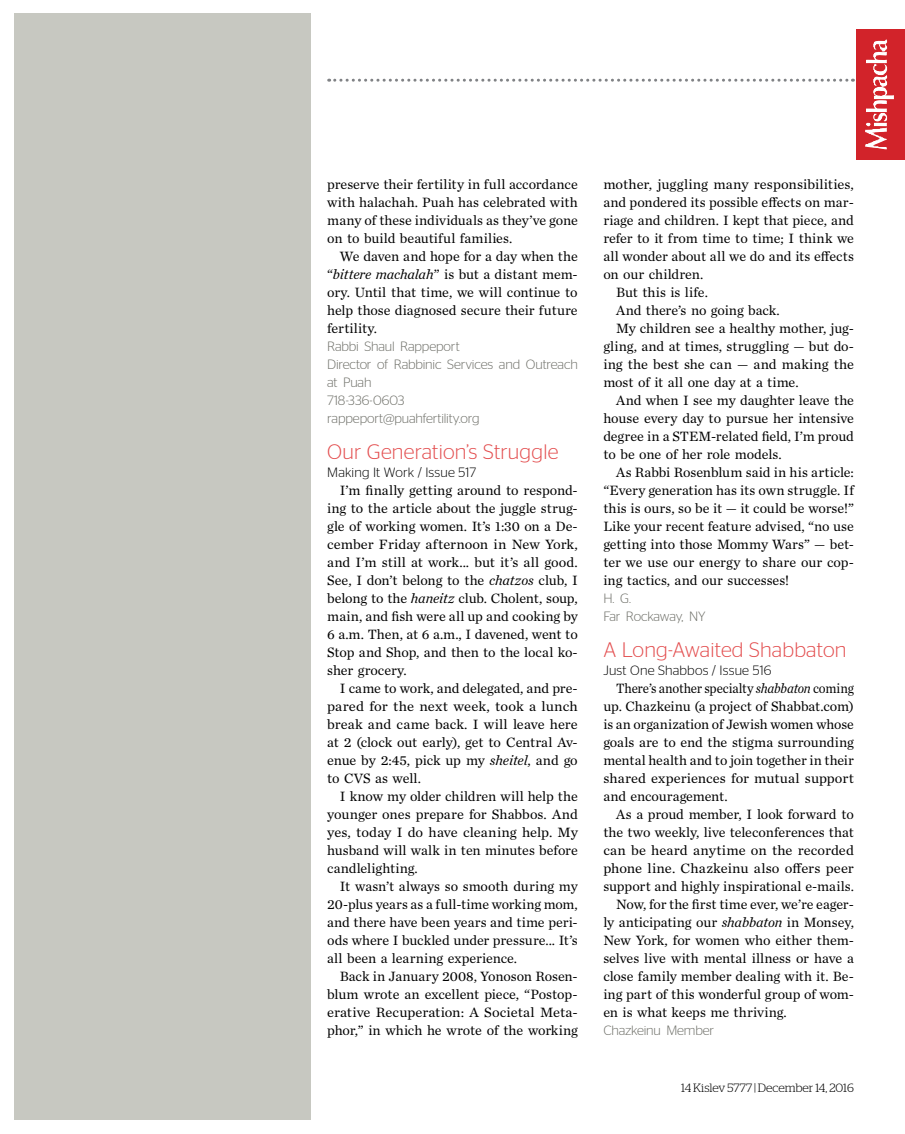
<style>
.page{position:relative;width:905px;height:1134px;background:#fff}
.page>*{position:absolute;margin:0;border:0;box-sizing:border-box;transform-origin:0 0}
.t1{font:300 21px "Stag Sans";letter-spacing:.01em;color:#e34d4e}
.t2{font:14.1px/18px "Chronicle Text G1";color:#000;text-align:justify}
.t3{font:14.1px/18px "Chronicle Text G1";color:#000;text-align:justify;scale:.92 1}
.t4{font:300 13.5px/18px "Stag Sans";letter-spacing:-.015em;color:#6d6e67}
.t5{font:300 13.5px "Stag Sans";letter-spacing:.015em;color:#000}
.t6{font:300 12px "Stag";color:#000}
.s1{font-style:italic}
</style>
<div class="page">
<svg style="left:329px;top:79px;width:524px;height:3px"></svg>
<div style="left:856px;top:29px;width:48px;height:131px;background:#d2232a"></div>
<img style="left:866px;top:39px;width:27px;height:67px">
<div style="left:14px;top:14px;width:296px;height:1106px;background:#c7c8c1"></div>
<p class="t2" style="left:327px;top:175px;width:252px">preserve their fertility in full accordance with halachah. Puah has celebrated with many of these individuals as they’ve gone on to build beautiful families.</p>
<p class="t2" style="left:327px;top:247px;width:252px;text-indent:13px">We daven and hope for a day when the “<span class="s1">bittere machalah</span>” is but a distant mem&shy;ory. Until that time, we will continue to help those diagnosed secure their future fertility.</p>
<p class="t4" style="left:327px;top:337px;width:252px">Rabbi Shaul Rappeport<br>Director of Rabbinic Services and Outreach at Puah<br>718-336-0603<br>rappeport@puahfertility.org</p>
<h1 class="t1" style="left:327px;top:440px;width:233px">Our Generation’s Struggle</h1>
<p class="t5" style="left:327px;top:465px;width:150px">Making It Work / Issue 517</p>
<p class="t2" style="left:327px;top:481px;width:252px;text-indent:13px">I’m finally getting around to respond&shy;ing to the article about the juggle strug&shy;gle of working women. It’s 1:30 on a De&shy;cember Friday afternoon in New York, and I’m still at work... but it’s all good.<br>See, I don’t belong to the <span class="s1">chatzos</span> club, I belong to the <span class="s1">haneitz</span> club. Cholent, soup, main, and fish were all up and cooking by 6 a.m. Then, at 6 a.m., I davened, went to Stop and Shop, and then to the local ko&shy;sher grocery.</p>
<p class="t2" style="left:327px;top:679px;width:252px;text-indent:13px">I came to work, and delegated, and pre&shy;pared for the next week, took a lunch break and came back. I will leave here at 2 (clock out early), get to Central Av&shy;enue by 2:45, pick up my <span class="s1">sheitel</span>, and go to CVS as well.</p>
<p class="t2" style="left:327px;top:787px;width:252px;text-indent:13px">I know my older children will help the younger ones prepare for Shabbos. And yes, today I do have cleaning help. My husband will walk in ten minutes before candlelighting.</p>
<p class="t2" style="left:327px;top:877px;width:252px;text-indent:13px">It wasn’t always so smooth during my 20-plus years as a full-time working mom, and there have been years and time peri&shy;ods where I buckled under pressure... It’s all been a learning experience.</p>
<p class="t2" style="left:327px;top:967px;width:252px;text-indent:13px">Back in January 2008, Yonoson Rosen&shy;blum wrote an excellent piece, “Postop&shy;erative Recuperation: A Societal Meta&shy;phor,” in which he wrote of the working</p>
<p class="t2" style="left:603px;top:175px;width:252px">mother, juggling many responsibilities,</p>
<p class="t2" style="left:603px;top:193px;width:252px">and pondered its possible effects on mar-</p>
<p class="t2" style="left:603px;top:211px;width:252px">riage and children. I kept that piece, and</p>
<p class="t2" style="left:603px;top:229px;width:252px">refer to it from time to time; I think we</p>
<p class="t2" style="left:603px;top:247px;width:252px">all wonder about all we do and its effects</p>
<p class="t2" style="left:603px;top:265px;width:102px">on our children.</p>
<p class="t2" style="left:616px;top:283px;width:93px">But this is life.</p>
<p class="t2" style="left:616px;top:301px;width:165px">And there’s no going back.</p>
<p class="t2" style="left:616px;top:319px;width:239px">My children see a healthy mother, jug-</p>
<p class="t2" style="left:603px;top:337px;width:252px">gling, and at times, struggling — but do-</p>
<p class="t2" style="left:603px;top:355px;width:252px">ing the best she can — and making the</p>
<p class="t2" style="left:603px;top:373px;width:197px">most of it all one day at a time.</p>
<p class="t2" style="left:616px;top:391px;width:239px">And when I see my daughter leave the</p>
<p class="t2" style="left:603px;top:409px;width:252px">house every day to pursue her intensive</p>
<p class="t2" style="left:603px;top:427px;width:252px">degree in a STEM-related field, I’m proud</p>
<p class="t2" style="left:603px;top:445px;width:180px">to be one of her role models.</p>
<p class="t2" style="left:616px;top:463px;width:239px">As Rabbi Rosenblum said in his article:</p>
<p class="t2" style="left:603px;top:481px;width:252px">“Every generation has its own struggle. If</p>
<p class="t2" style="left:603px;top:499px;width:252px">this is ours, so be it — it could be worse!”</p>
<p class="t2" style="left:603px;top:517px;width:252px">Like your recent feature advised, “no use</p>
<p class="t2" style="left:603px;top:535px;width:252px">getting into those Mommy Wars” — bet-</p>
<p class="t2" style="left:603px;top:553px;width:252px">ter we use our energy to share our cop-</p>
<p class="t2" style="left:603px;top:571px;width:187px">ing tactics, and our successes!</p>
<p class="t4" style="left:603px;top:589px;width:104px">H. G.<br>Far Rockaway, NY</p>
<h1 class="t1" style="left:603px;top:638px;width:244px">A Long-Awaited Shabbaton</h1>
<p class="t5" style="left:603px;top:663px;width:170px">Just One Shabbos / Issue 516</p>
<p class="t3" style="left:603px;top:679px;width:274px;text-indent:13px">There’s another specialty <span class="s1">shabbaton</span> coming up. Chazkeinu (a project of Shabbat.com) is an organization of Jewish women whose goals are to end the stigma surrounding mental health and to join together in their shared experiences for mutual support and encouragement.</p>
<p class="t2" style="left:616px;top:805px;width:239px">As a proud member, I look forward to</p>
<p class="t2" style="left:603px;top:823px;width:252px">the two weekly, live teleconferences that</p>
<p class="t2" style="left:603px;top:841px;width:252px">can be heard anytime on the recorded</p>
<p class="t2" style="left:603px;top:859px;width:252px">phone line. Chazkeinu also offers peer</p>
<p class="t2" style="left:603px;top:877px;width:252px">support and highly inspirational e-mails.</p>
<p class="t2" style="left:616px;top:895px;width:239px">Now, for the first time ever, we’re eager-</p>
<p class="t2" style="left:603px;top:913px;width:252px">ly anticipating our <span class="s1">shabbaton</span> in Monsey,</p>
<p class="t2" style="left:603px;top:931px;width:252px">New York, for women who either them-</p>
<p class="t2" style="left:603px;top:949px;width:252px">selves live with mental illness or have a</p>
<p class="t2" style="left:603px;top:967px;width:252px">close family member dealing with it. Be-</p>
<p class="t2" style="left:603px;top:985px;width:252px">ing part of this wonderful group of wom-</p>
<p class="t2" style="left:603px;top:1003px;width:185px">en is what keeps me thriving.</p>
<p class="t4" style="left:603px;top:1021px;width:112px">Chazkeinu Member</p>
<p class="t6" style="left:681px;top:1081px;width:174px">14 Kislev 5777 | December 14, 2016</p>
</div>
